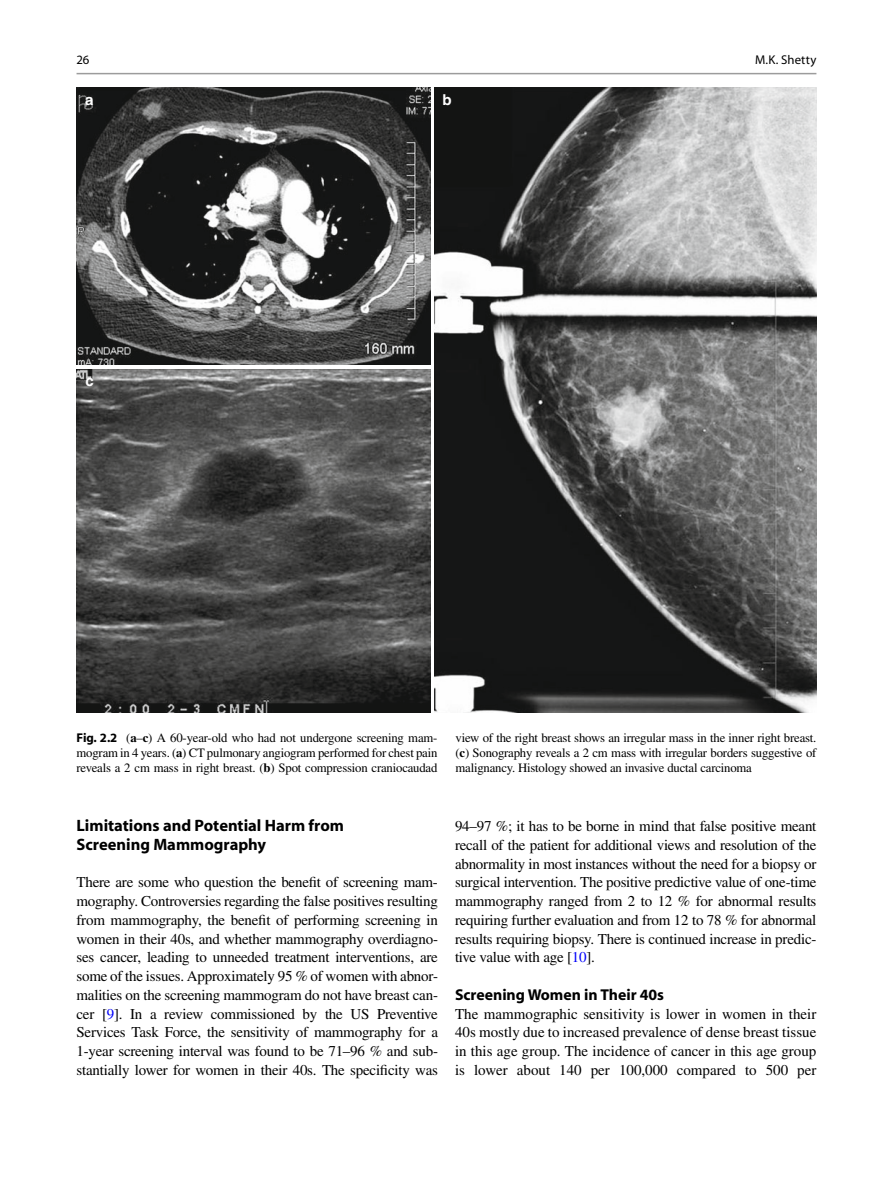
<style>
.page{position:relative;width:893px;height:1187px;background:#fff}
.page>*{position:absolute;margin:0;border:0;box-sizing:border-box;transform-origin:0 0}
.t1{font:700 16.5px/18.8px "Myriad";color:#000}
.t2{font:700 15.75px "Myriad";color:#000}
.t3{font:15px/18.8px "Times";letter-spacing:-.015em;color:#000;text-align:justify}
.t4{font:700 15px "Helvetica";color:#fff}
.t5{font:12.75px/15px "Times";letter-spacing:-.015em;color:#000;text-align:justify}
.t6{font:12.75px "Myriad";letter-spacing:.01em;color:#000}
.s1{font-family:"Myriad";font-weight:700}
.s2{font-weight:700}
.s3{color:#0000fa}
</style>
<div class="page">
<img style="left:77px;top:88px;width:353px;height:277px">
<img style="left:434px;top:88px;width:382px;height:624px">
<img style="left:77px;top:369px;width:353px;height:343px">
<hr style="left:77px;top:73px;width:739px;height:1px;background:#9c9c9c">
<p class="t6" style="left:77px;top:55px;width:14px">26</p>
<p class="t4" style="left:85px;top:91px;width:10px">a</p>
<p class="t4" style="left:442px;top:91px;width:11px">b</p>
<p class="t4" style="left:86px;top:372px;width:10px">c</p>
<p class="t6" style="left:755px;top:55px;width:63px">M.K. Shetty</p>
<p class="t5" style="left:77px;top:731px;width:362px"><span class="s1">Fig. 2.2</span> ( <span class="s2">a</span> – <span class="s2">c</span> ) A 60-year-old who had not undergone screening mam&shy;mogram in 4 years. ( <span class="s2">a</span> ) CT pulmonary angiogram performed for chest pain reveals a 2 cm mass in right breast. ( <span class="s2">b</span> ) Spot compression craniocaudad</p>
<p class="t5" style="left:455px;top:731px;width:362px">view of the right breast shows an irregular mass in the inner right breast. ( <span class="s2">c</span> ) Sonography reveals a 2 cm mass with irregular borders suggestive of malignancy. Histology showed an invasive ductal carcinoma</p>
<p class="t1" style="left:77px;top:817px;width:269px">Limitations and Potential Harm from<br>Screening Mammography</p>
<p class="t3" style="left:77px;top:874px;width:363px">There are some who question the benefit of screening mam&shy;mography. Controversies regarding the false positives resulting from mammography, the benefit of performing screening in women in their 40s, and whether mammography overdiagno&shy;ses cancer, leading to unneeded treatment interventions, are some of the issues. Approximately 95 % of women with abnor&shy;malities on the screening mammogram do not have breast can&shy;cer [ <span class="s3">9</span> ]. In a review commissioned by the US Preventive Services Task Force, the sensitivity of mammography for a 1-year screening interval was found to be 71–96 % and sub&shy;stantially lower for women in their 40s. The specificity was</p>
<p class="t3" style="left:455px;top:818px;width:363px">94–97 %; it has to be borne in mind that false positive meant recall of the patient for additional views and resolution of the abnormality in most instances without the need for a biopsy or surgical intervention. The positive predictive value of one-time mammography ranged from 2 to 12 % for abnormal results requiring further evaluation and from 12 to 78 % for abnormal results requiring biopsy. There is continued increase in predic&shy;tive value with age [ <span class="s3">10</span> ].</p>
<p class="t2" style="left:455px;top:988px;width:211px">Screening Women in Their 40s</p>
<p class="t3" style="left:455px;top:1005px;width:363px">The mammographic sensitivity is lower in women in their 40s mostly due to increased prevalence of dense breast tissue in this age group. The incidence of cancer in this age group is lower about 140 per 100,000 compared to 500 per</p>
</div>
